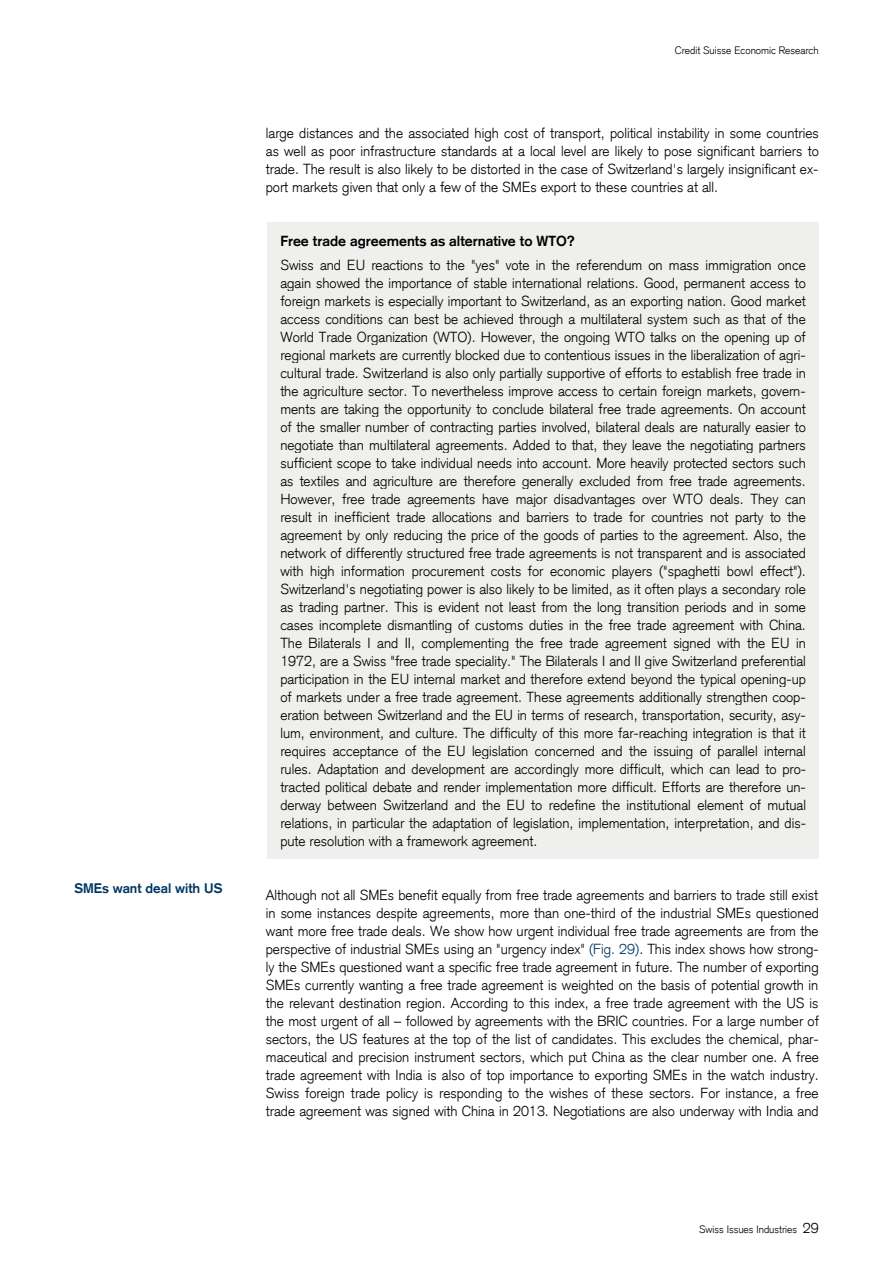
<style>
.page{position:relative;width:893px;height:1263px;background:#fff}
.page>*{position:absolute;margin:0;border:0;box-sizing:border-box;transform-origin:0 0}
.t1{font:300 14.25px/18px "Credit Suisse Type";color:#000;text-align:justify}
.t2{font:300 14.25px "Credit Suisse Type";color:#000}
.t3{font:300 13.5px "Credit Suisse Type";color:#003662}
.t4{font:300 10.5px "Credit Suisse Type";color:#000}
.s1{color:#003662}
.s2{font-size:14.25px}
</style>
<div class="page">
<div style="left:268px;top:225px;width:12px;height:630px;background:#efefed"></div>
<div style="left:280px;top:225px;width:526px;height:30px;background:#efefed"></div>
<div style="left:280px;top:255px;width:526px;height:18px;background:#efefed"></div>
<div style="left:280px;top:273px;width:526px;height:18px;background:#efefed"></div>
<div style="left:280px;top:291px;width:526px;height:18px;background:#efefed"></div>
<div style="left:280px;top:309px;width:526px;height:18px;background:#efefed"></div>
<div style="left:280px;top:327px;width:526px;height:18px;background:#efefed"></div>
<div style="left:280px;top:345px;width:526px;height:18px;background:#efefed"></div>
<div style="left:280px;top:363px;width:526px;height:18px;background:#efefed"></div>
<div style="left:280px;top:381px;width:526px;height:18px;background:#efefed"></div>
<div style="left:280px;top:399px;width:526px;height:18px;background:#efefed"></div>
<div style="left:280px;top:417px;width:526px;height:18px;background:#efefed"></div>
<div style="left:280px;top:435px;width:526px;height:18px;background:#efefed"></div>
<div style="left:280px;top:453px;width:526px;height:18px;background:#efefed"></div>
<div style="left:280px;top:471px;width:526px;height:18px;background:#efefed"></div>
<div style="left:280px;top:489px;width:526px;height:18px;background:#efefed"></div>
<div style="left:280px;top:507px;width:526px;height:18px;background:#efefed"></div>
<div style="left:280px;top:525px;width:526px;height:18px;background:#efefed"></div>
<div style="left:280px;top:543px;width:526px;height:18px;background:#efefed"></div>
<div style="left:280px;top:561px;width:526px;height:18px;background:#efefed"></div>
<div style="left:280px;top:579px;width:526px;height:18px;background:#efefed"></div>
<div style="left:280px;top:597px;width:526px;height:18px;background:#efefed"></div>
<div style="left:280px;top:615px;width:526px;height:18px;background:#efefed"></div>
<div style="left:280px;top:633px;width:526px;height:18px;background:#efefed"></div>
<div style="left:280px;top:651px;width:526px;height:18px;background:#efefed"></div>
<div style="left:280px;top:669px;width:526px;height:18px;background:#efefed"></div>
<div style="left:280px;top:687px;width:526px;height:18px;background:#efefed"></div>
<div style="left:280px;top:705px;width:526px;height:18px;background:#efefed"></div>
<div style="left:280px;top:723px;width:526px;height:18px;background:#efefed"></div>
<div style="left:280px;top:741px;width:526px;height:18px;background:#efefed"></div>
<div style="left:280px;top:759px;width:526px;height:18px;background:#efefed"></div>
<div style="left:280px;top:777px;width:526px;height:18px;background:#efefed"></div>
<div style="left:280px;top:795px;width:526px;height:18px;background:#efefed"></div>
<div style="left:280px;top:813px;width:526px;height:18px;background:#efefed"></div>
<div style="left:280px;top:831px;width:526px;height:24px;background:#efefed"></div>
<div style="left:806px;top:225px;width:13px;height:630px;background:#efefed"></div>
<hr style="left:268px;top:222px;width:551px;height:3px;background:#efefed">
<hr style="left:268px;top:855px;width:551px;height:3px;background:#efefed">
<p class="t3" style="left:74px;top:880px;width:149px">SMEs want deal with US</p>
<p class="t4" style="left:675px;top:44px;width:145px">Credit Suisse Economic Research</p>
<p class="t1" style="left:266px;top:124px;width:554px">large distances and the associated high cost of transport, political instability in some countries as well as poor infrastructure standards at a local level are likely to pose significant barriers to trade. The result is also likely to be distorted in the case of Switzerland's largely insignificant ex&shy;port markets given that only a few of the SMEs export to these countries at all.</p>
<p class="t2" style="left:280px;top:232px;width:296px">Free trade agreements as alternative to WTO?</p>
<p class="t1" style="left:280px;top:256px;width:527px">Swiss and EU reactions to the "yes" vote in the referendum on mass immigration once again showed the importance of stable international relations. Good, permanent access to foreign markets is especially important to Switzerland, as an exporting nation. Good market access conditions can best be achieved through a multilateral system such as that of the World Trade Organization (WTO). However, the ongoing WTO talks on the opening up of regional markets are currently blocked due to contentious issues in the liberalization of agri&shy;cultural trade. Switzerland is also only partially supportive of efforts to establish free trade in the agriculture sector. To nevertheless improve access to certain foreign markets, govern&shy;ments are taking the opportunity to conclude bilateral free trade agreements. On account of the smaller number of contracting parties involved, bilateral deals are naturally easier to negotiate than multilateral agreements. Added to that, they leave the negotiating partners sufficient scope to take individual needs into account. More heavily protected sectors such as textiles and agriculture are therefore generally excluded from free trade agreements.<br>However, free trade agreements have major disadvantages over WTO deals. They can result in inefficient trade allocations and barriers to trade for countries not party to the agreement by only reducing the price of the goods of parties to the agreement. Also, the network of differently structured free trade agreements is not transparent and is associated with high information procurement costs for economic players ("spaghetti bowl effect").<br>Switzerland's negotiating power is also likely to be limited, as it often plays a secondary role as trading partner. This is evident not least from the long transition periods and in some cases incomplete dismantling of customs duties in the free trade agreement with China.<br>The Bilaterals I and II, complementing the free trade agreement signed with the EU in 1972, are a Swiss "free trade speciality." The Bilaterals I and II give Switzerland preferential participation in the EU internal market and therefore extend beyond the typical opening-up of markets under a free trade agreement. These agreements additionally strengthen coop&shy;eration between Switzerland and the EU in terms of research, transportation, security, asy&shy;lum, environment, and culture. The difficulty of this more far-reaching integration is that it requires acceptance of the EU legislation concerned and the issuing of parallel internal rules. Adaptation and development are accordingly more difficult, which can lead to pro&shy;tracted political debate and render implementation more difficult. Efforts are therefore un&shy;derway between Switzerland and the EU to redefine the institutional element of mutual relations, in particular the adaptation of legislation, implementation, interpretation, and dis&shy;pute resolution with a framework agreement.</p>
<p class="t1" style="left:266px;top:886px;width:555px">Although not all SMEs benefit equally from free trade agreements and barriers to trade still exist in some instances despite agreements, more than one-third of the industrial SMEs questioned want more free trade deals. We show how urgent individual free trade agreements are from the perspective of industrial SMEs using an "urgency index" <span class="s1">(Fig. 29)</span>. This index shows how strong&shy;ly the SMEs questioned want a specific free trade agreement in future. The number of exporting SMEs currently wanting a free trade agreement is weighted on the basis of potential growth in the relevant destination region. According to this index, a free trade agreement with the US is the most urgent of all – followed by agreements with the BRIC countries. For a large number of sectors, the US features at the top of the list of candidates. This excludes the chemical, phar&shy;maceutical and precision instrument sectors, which put China as the clear number one. A free trade agreement with India is also of top importance to exporting SMEs in the watch industry.<br>Swiss foreign trade policy is responding to the wishes of these sectors. For instance, a free trade agreement was signed with China in 2013. Negotiations are also underway with India and</p>
<p class="t4" style="left:699px;top:1223px;width:121px">Swiss Issues Industries <span class="s2">29</span></p>
</div>
